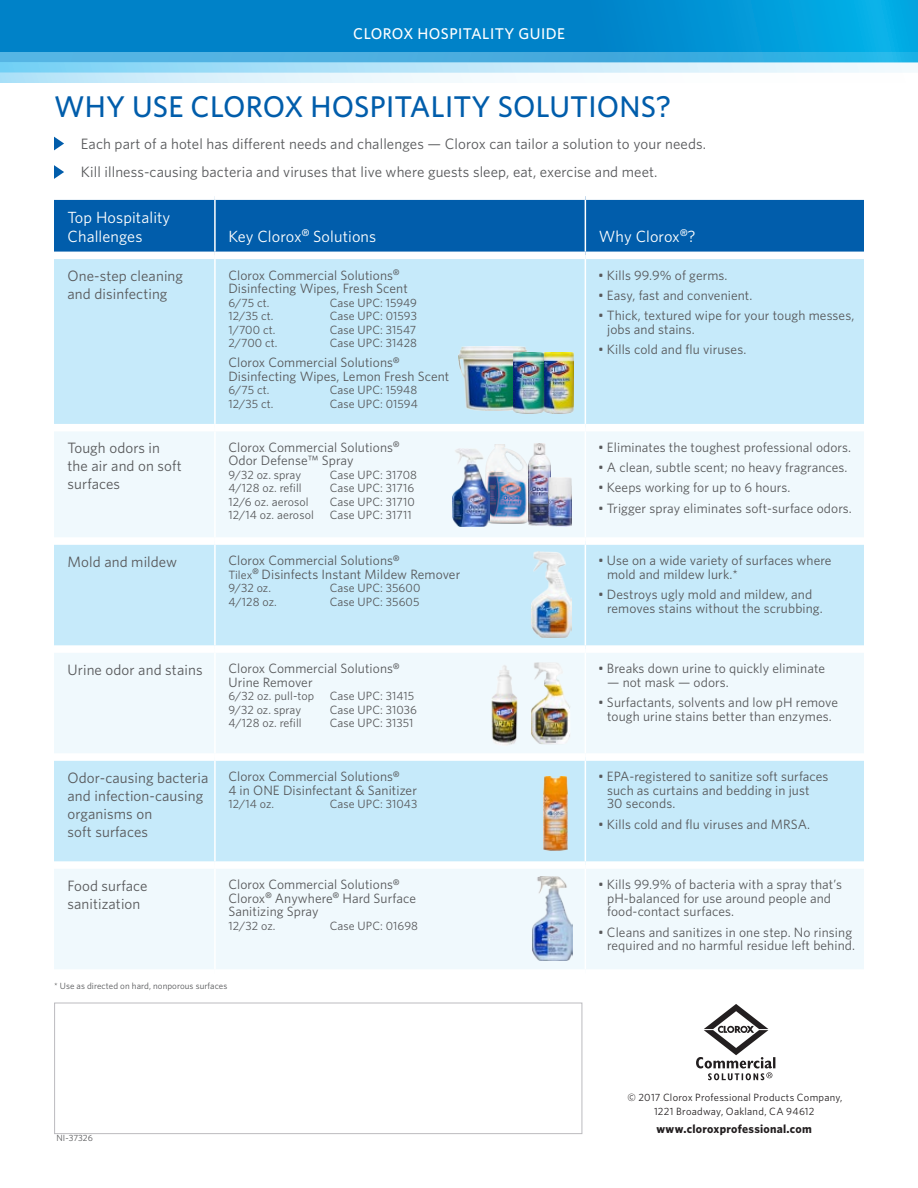
<style>
.page{position:relative;width:918px;height:1188px;background:#fff}
.page>*{position:absolute;margin:0;border:0;box-sizing:border-box;transform-origin:0 0}
.t1{font:500 30px "Whitney";letter-spacing:.005em;color:#015dab}
.t2{font:16.2px/19.2px "Whitney";letter-spacing:.005em;color:#fff}
.t3{font:500 15.6px "Whitney";letter-spacing:.025em;color:#fff}
.t4{font:15px/18px "Whitney";letter-spacing:.005em;color:#57585a}
.t5{font:13.5px/13.5px "Whitney";letter-spacing:.005em;color:#57585a}
.t6{font:12px "Whitney";letter-spacing:.005em;color:#57585a}
.t7{font:700 12px "Whitney";letter-spacing:.02em;color:#231f20}
.t8{font:10.5px/13.5px "Whitney";letter-spacing:.025em;color:#231f20;text-align:center}
.t9{font:9px "Whitney";letter-spacing:.005em;color:#57585a}
.s1{font-size:12px}
</style>
<div class="page">
<svg style="left:0;top:0;width:918px;height:53px;background:#018bce"></svg>
<svg style="left:0;top:53px;width:918px;height:10px;background:#4cb3e3"></svg>
<svg style="left:0;top:63px;width:918px;height:10px;background:#bde7f9"></svg>
<svg style="left:0;top:73px;width:473px;height:10px"></svg>
<svg style="left:54px;top:137px;width:10px;height:13px"></svg>
<svg style="left:54px;top:165px;width:10px;height:14px"></svg>
<div style="left:54px;top:200px;width:810px;height:52px;background:#015dab"></div>
<div style="left:54px;top:259px;width:810px;height:165px;background:#c6eafa"></div>
<svg style="left:54px;top:432px;width:810px;height:537px;fill:#f0f9fd"></svg>
<hr style="left:214px;top:200px;width:2px;height:52px;background:#fff">
<hr style="left:214px;top:259px;width:2px;height:165px;background:#fff">
<hr style="left:214px;top:431px;width:2px;height:106px;background:#fff">
<hr style="left:214px;top:545px;width:2px;height:100px;background:#fff">
<hr style="left:214px;top:653px;width:2px;height:100px;background:#fff">
<hr style="left:214px;top:761px;width:2px;height:100px;background:#fff">
<hr style="left:214px;top:869px;width:2px;height:100px;background:#fff">
<hr style="left:585px;top:200px;width:1px;height:52px;background:#fff">
<hr style="left:585px;top:259px;width:1px;height:165px;background:#fff">
<hr style="left:585px;top:431px;width:1px;height:106px;background:#fff">
<hr style="left:585px;top:545px;width:1px;height:100px;background:#fff">
<hr style="left:585px;top:653px;width:1px;height:100px;background:#fff">
<hr style="left:585px;top:761px;width:1px;height:100px;background:#fff">
<hr style="left:585px;top:869px;width:1px;height:100px;background:#fff">
<div style="left:54px;top:537px;width:161px;height:8px;background:#fff"></div>
<div style="left:215px;top:537px;width:370px;height:8px;background:#fff"></div>
<div style="left:585px;top:537px;width:279px;height:8px;background:#fff"></div>
<div style="left:54px;top:645px;width:161px;height:8px;background:#fff"></div>
<div style="left:215px;top:645px;width:370px;height:8px;background:#fff"></div>
<div style="left:585px;top:645px;width:279px;height:8px;background:#fff"></div>
<div style="left:54px;top:753px;width:161px;height:8px;background:#fff"></div>
<div style="left:215px;top:753px;width:370px;height:8px;background:#fff"></div>
<div style="left:585px;top:753px;width:279px;height:8px;background:#fff"></div>
<div style="left:54px;top:861px;width:161px;height:8px;background:#fff"></div>
<div style="left:215px;top:861px;width:370px;height:8px;background:#fff"></div>
<div style="left:585px;top:861px;width:279px;height:8px;background:#fff"></div>
<img style="left:458px;top:346px;width:71px;height:64px">
<img style="left:514px;top:353px;width:60px;height:60px">
<img style="left:544px;top:777px;width:24px;height:73px">
<img style="left:484px;top:659px;width:41px;height:90px">
<img style="left:531px;top:662px;width:39px;height:82px">
<img style="left:533px;top:877px;width:40px;height:83px">
<div style="left:478px;top:441px;width:60px;height:96px;background:#231f20;opacity:.2"></div>
<img style="left:453px;top:449px;width:36px;height:78px">
<img style="left:528px;top:443px;width:22px;height:82px">
<img style="left:549px;top:477px;width:23px;height:50px">
<img style="left:532px;top:551px;width:40px;height:87px">
<svg style="left:696px;top:1004px;width:79px;height:76px"></svg>
<div style="left:54px;top:1003px;width:528px;height:131px;background:#fff;border:1px solid #bcbbbf"></div>
<p class="t3" style="left:353px;top:24px;width:213px">CLOROX HOSPITALITY GUIDE</p>
<h1 class="t1" style="left:54px;top:89px;width:619px">WHY USE CLOROX HOSPITALITY SOLUTIONS?</h1>
<p class="t4" style="left:81px;top:129px;width:627px;line-height:28.5px">Each part of a hotel has different needs and challenges — Clorox can tailor a solution to your needs.<br>Kill illness-causing bacteria and viruses that live where guests sleep, eat, exercise and meet.</p>
<p class="t2" style="left:68px;top:207px;width:104px">Top Hospitality<br>Challenges</p>
<p class="t2" style="left:228px;top:226px;width:149px">Key Clorox<sup>®</sup> Solutions</p>
<p class="t2" style="left:599px;top:226px;width:98px">Why Clorox<sup>®</sup>?</p>
<p class="t4" style="left:68px;top:266px;width:117px">One-step cleaning and disinfecting</p>
<p class="t5" style="left:228px;top:268px;width:181px">Clorox Commercial Solutions<sup>®<br></sup>Disinfecting Wipes, Fresh Scent</p>
<p class="t6" style="left:228px;top:295px;width:43px">6/75 ct.</p>
<p class="t6" style="left:330px;top:295px;width:89px">Case UPC: 15949</p>
<p class="t6" style="left:228px;top:309px;width:47px">12/35 ct.</p>
<p class="t6" style="left:330px;top:309px;width:89px">Case UPC: 01593</p>
<p class="t6" style="left:228px;top:322px;width:48px">1/700 ct.</p>
<p class="t6" style="left:330px;top:322px;width:88px">Case UPC: 31547</p>
<p class="t6" style="left:228px;top:336px;width:51px">2/700 ct.</p>
<p class="t6" style="left:330px;top:336px;width:89px">Case UPC: 31428</p>
<p class="t5" style="left:228px;top:356px;width:222px">Clorox Commercial Solutions<sup>®<br></sup>Disinfecting Wipes, Lemon Fresh Scent</p>
<p class="t6" style="left:228px;top:383px;width:43px">6/75 ct.</p>
<p class="t6" style="left:330px;top:383px;width:89px">Case UPC: 15948</p>
<p class="t6" style="left:228px;top:397px;width:47px">12/35 ct.</p>
<p class="t6" style="left:330px;top:397px;width:90px">Case UPC: 01594</p>
<p class="t4" style="left:68px;top:439px;width:116px">Tough odors in the air and on soft surfaces</p>
<p class="t5" style="left:228px;top:440px;width:173px">Clorox Commercial Solutions<sup>®<br></sup>Odor Defense™ Spray</p>
<p class="t6" style="left:228px;top:468px;width:74px">9/32 oz. spray</p>
<p class="t6" style="left:330px;top:468px;width:89px">Case UPC: 31708</p>
<p class="t6" style="left:228px;top:481px;width:75px">4/128 oz. refill</p>
<p class="t6" style="left:330px;top:481px;width:86px">Case UPC: 31716</p>
<p class="t6" style="left:228px;top:495px;width:82px">12/6 oz. aerosol</p>
<p class="t6" style="left:330px;top:495px;width:87px">Case UPC: 31710</p>
<p class="t6" style="left:228px;top:508px;width:87px">12/14 oz. aerosol</p>
<p class="t6" style="left:330px;top:508px;width:84px">Case UPC: 31711</p>
<p class="t4" style="left:68px;top:552px;width:111px">Mold and mildew</p>
<p class="t5" style="left:228px;top:554px;width:233px">Clorox Commercial Solutions<sup>®<br></sup><span class="s1">Tilex</span><sup>®</sup> Disinfects Instant Mildew Remover</p>
<p class="t6" style="left:228px;top:581px;width:44px">9/32 oz.</p>
<p class="t6" style="left:330px;top:581px;width:92px">Case UPC: 35600</p>
<p class="t6" style="left:228px;top:595px;width:50px">4/128 oz.</p>
<p class="t6" style="left:330px;top:595px;width:91px">Case UPC: 35605</p>
<p class="t4" style="left:68px;top:660px;width:137px">Urine odor and stains</p>
<p class="t5" style="left:228px;top:662px;width:173px">Clorox Commercial Solutions<sup>®<br></sup>Urine Remover</p>
<p class="t6" style="left:228px;top:689px;width:87px">6/32 oz. pull-top</p>
<p class="t6" style="left:330px;top:689px;width:86px">Case UPC: 31415</p>
<p class="t6" style="left:228px;top:703px;width:74px">9/32 oz. spray</p>
<p class="t6" style="left:330px;top:703px;width:89px">Case UPC: 31036</p>
<p class="t6" style="left:228px;top:716px;width:75px">4/128 oz. refill</p>
<p class="t6" style="left:330px;top:716px;width:85px">Case UPC: 31351</p>
<p class="t4" style="left:68px;top:768px;width:142px">Odor-causing bacteria and infection-causing organisms on<br>soft surfaces</p>
<p class="t5" style="left:228px;top:770px;width:190px">Clorox Commercial Solutions<sup>®<br></sup>4 in ONE Disinfectant &amp; Sanitizer</p>
<p class="t6" style="left:228px;top:797px;width:47px">12/14 oz.</p>
<p class="t6" style="left:330px;top:797px;width:89px">Case UPC: 31043</p>
<p class="t4" style="left:68px;top:876px;width:82px">Food surface sanitization</p>
<p class="t5" style="left:228px;top:878px;width:189px">Clorox Commercial Solutions<sup>®<br></sup>Clorox<sup>®</sup> Anywhere<sup>®</sup> Hard Surface<br>Sanitizing Spray</p>
<p class="t6" style="left:228px;top:919px;width:49px">12/32 oz.</p>
<p class="t6" style="left:330px;top:919px;width:90px">Case UPC: 01698</p>
<p class="t9" style="left:54px;top:981px;width:175px">* Use as directed on hard, nonporous surfaces</p>
<p class="t9" style="left:56px;top:1133px;width:38px">NI-37326</p>
<p class="t5" style="left:598px;top:268px;width:131px">• Kills 99.9% of germs.</p>
<p class="t5" style="left:598px;top:288px;width:156px">• Easy, fast and convenient.</p>
<p class="t5" style="left:607px;top:308px;width:249px;text-indent:-9px">• Thick, textured wipe for your tough messes, jobs and stains.</p>
<p class="t5" style="left:598px;top:342px;width:150px">• Kills cold and flu viruses.</p>
<p class="t5" style="left:598px;top:440px;width:255px">• Eliminates the toughest professional odors.</p>
<p class="t5" style="left:598px;top:460px;width:251px">• A clean, subtle scent; no heavy fragrances.</p>
<p class="t5" style="left:598px;top:481px;width:194px">• Keeps working for up to 6 hours.</p>
<p class="t5" style="left:598px;top:501px;width:255px">• Trigger spray eliminates soft-surface odors.</p>
<p class="t5" style="left:607px;top:554px;width:226px;text-indent:-9px">• Use on a wide variety of surfaces where mold and mildew lurk.*</p>
<p class="t5" style="left:607px;top:587px;width:217px;text-indent:-9px">• Destroys ugly mold and mildew, and removes stains without the scrubbing.</p>
<p class="t5" style="left:598px;top:662px;width:229px">• Breaks down urine to quickly eliminate</p>
<p class="t5" style="left:607px;top:675px;width:123px">— not mask — odors.</p>
<p class="t5" style="left:598px;top:695px;width:241px;text-align:center">• Surfactants, solvents and low pH remove tough urine stains better than enzymes.</p>
<p class="t5" style="left:607px;top:770px;width:223px;text-indent:-9px">• EPA-registered to sanitize soft surfaces such as curtains and bedding in just<br>30 seconds.</p>
<p class="t5" style="left:598px;top:817px;width:214px">• Kills cold and flu viruses and MRSA.</p>
<p class="t5" style="left:607px;top:878px;width:236px;text-indent:-9px">• Kills 99.9% of bacteria with a spray that’s pH-balanced for use around people and food-contact surfaces.</p>
<p class="t5" style="left:598px;top:925px;width:258px;text-align:right">• Cleans and sanitizes in one step. No rinsing required and no harmful residue left behind.</p>
<p class="t8" style="left:627px;top:1091px;width:217px">© 2017 Clorox Professional Products Company,<br>1221 Broadway, Oakland, CA 94612</p>
<p class="t7" style="left:656px;top:1122px;width:157px">www.cloroxprofessional.com</p>
</div>
